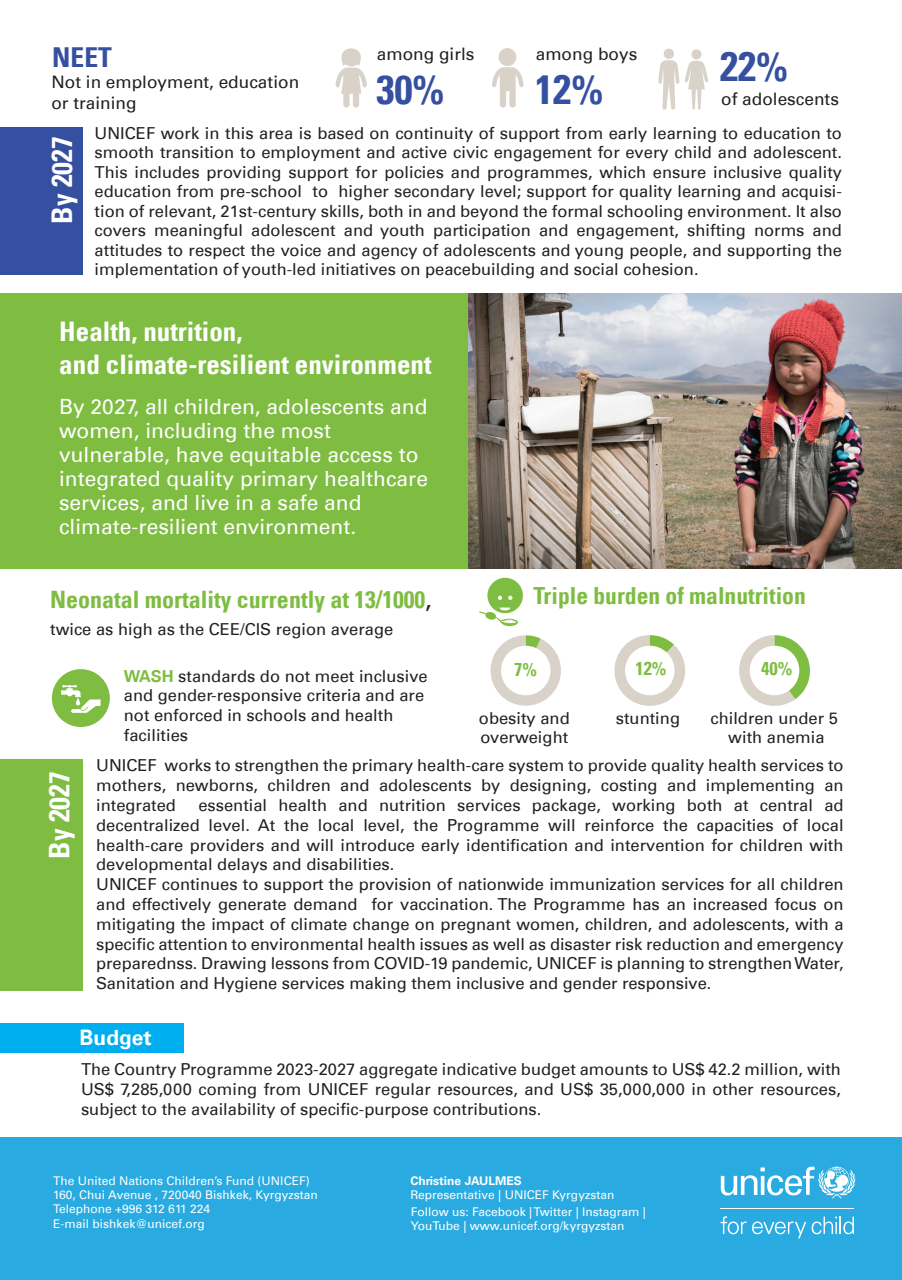
<style>
.page{position:relative;width:902px;height:1280px;background:#fff}
.page>*{position:absolute;margin:0;border:0;box-sizing:border-box;transform-origin:0 0}
.t1{font:40.65px "Univers LTCYR 67 Bold Cond";color:#354fa1}
.t2{font:28.5px "Univers LTCYR 67 Bold Cond";color:#fff}
.t3{font:27.45px "Univers LTCYR 67 Bold Cond";color:#354fa1}
.t4{font:27px/32.4px "Univers LTCYR 67 Bold Cond";color:#fff}
.t5{font:24px "Univers LTCYR 67 Bold Cond";color:#7ebd41}
.t6{font:23.55px "Univers LTCYR 67 Bold Cond";color:#7ebd41}
.t7{font:21px/24px "Univers LTCYR 55 Roman";color:#fff}
.t8{font:700 21px "Univers LTCYR 65";color:#fff}
.t9{font:18.6px "Univers LTCYR 67 Bold Cond";color:#7ebd41}
.t10{font:17.25px "Univers LTCYR 55 Roman";color:#231f20}
.t11{font:16.5px/19.8px "Univers LTCYR 55 Roman";color:#231f20;text-align:justify}
.t12{font:12px/14.4px "Univers LTCYR 55 Roman";color:#fff}
.t13{font:700 12px "Univers LTCYR 65";color:#fff}
.s1{font-family:"Univers LTCYR 55 Roman";color:#231f20}
.s2{font-family:"Univers LTCYR 65";font-weight:700;color:#7ebd41}
</style>
<div class="page">
<div style="left:0;top:1137px;width:901px;height:143px;background:#29abe2"></div>
<div style="left:0;top:759px;width:82px;height:232px;background:#7ebd41"></div>
<div style="left:0;top:127px;width:82px;height:148px;background:#354fa1"></div>
<div style="left:498px;top:48px;width:18px;height:18px;background:#d9d2c9;border-radius:50%"></div>
<svg style="left:492px;top:67px;width:31px;height:41px"></svg>
<svg style="left:335px;top:48px;width:32px;height:60px"></svg>
<div style="left:0;top:293px;width:901px;height:276px;background:#7ebd41"></div>
<svg style="left:658px;top:49px;width:50px;height:61px"></svg>
<div style="left:52px;top:669px;width:58px;height:58px;background:#7ebd41;border-radius:50%"></div>
<svg style="left:61px;top:685px;width:40px;height:28px"></svg>
<svg style="left:479px;top:578px;width:44px;height:48px"></svg>
<svg style="left:490px;top:635px;width:71px;height:71px"></svg>
<svg style="left:614px;top:635px;width:71px;height:71px"></svg>
<svg style="left:739px;top:635px;width:70px;height:71px"></svg>
<div style="left:501px;top:646px;width:49px;height:49px;background:#fff;border-radius:50%"></div>
<div style="left:625px;top:646px;width:49px;height:49px;background:#fff;border-radius:50%"></div>
<div style="left:749px;top:646px;width:50px;height:49px;background:#fff;border-radius:50%"></div>
<img style="left:468px;top:293px;width:433px;height:276px">
<svg style="left:720px;top:1166px;width:135px;height:32px"></svg>
<hr style="left:720px;top:1208px;width:133px;height:1px;background:#fff">
<svg style="left:720px;top:1216px;width:26px;height:18px"></svg>
<svg style="left:752px;top:1216px;width:102px;height:22px"></svg>
<div style="left:0;top:1023px;width:183px;height:30px;background:#00aeef"></div>
<h3 class="t3" style="left:52px;top:40px;width:61px">NEET</h3>
<h1 class="t1" style="left:720px;top:42px;width:69px">22%</h1>
<p class="t10" style="left:51px;top:91px;width:87px">or training</p>
<p class="t10" style="left:721px;top:87px;width:119px">of adolescents</p>
<p class="t10" style="left:535px;top:42px;width:103px">among boys</p>
<p class="t10" style="left:377px;top:42px;width:99px">among girls</p>
<p class="t10" style="left:51px;top:70px;width:249px">Not in employment, education</p>
<h1 class="t1" style="left:376px;top:65px;width:69px">30%</h1>
<h1 class="t1" style="left:535px;top:65px;width:69px">12%</h1>
<h2 class="t2" style="left:44px;top:224px;width:89px;rotate:-90deg">By 2027</h2>
<p class="t11" style="left:95px;top:122px;width:748px">UNICEF work in this area is based on continuity of support from early learning to education to smooth transition to employment and active civic engagement for every child and adolescent.<br>This includes providing support for policies and programmes, which ensure inclusive quality education from pre-school to higher secondary level; support for quality learning and acquisi&shy;tion of relevant, 21st-century skills, both in and beyond the formal schooling environment. It also covers meaningful adolescent and youth participation and engagement, shifting norms and attitudes to respect the voice and agency of adolescents and young people, and supporting the implementation of youth-led initiatives on peacebuilding and social cohesion.</p>
<h3 class="t4" style="left:59px;top:315px;width:373px">Health, nutrition,<br>and climate-resilient environment</h3>
<p class="t7" style="left:59px;top:394px;width:370px">By 2027, all children, adolescents and women, including the most vulnerable, have equitable access to integrated quality primary healthcare services, and live in a safe and climate-resilient environment.</p>
<h3 class="t5" style="left:50px;top:585px;width:383px">Neonatal mortality currently at 13/1000<span class="s1">,</span></h3>
<p class="t11" style="left:50px;top:618px;width:344px">twice as high as the CEE/CIS region average</p>
<p class="t11" style="left:124px;top:665px;width:305px;text-align:left"><span class="s2">WASH</span> standards do not meet inclusive and gender-responsive criteria and are not enforced in schools and health facilities</p>
<h3 class="t6" style="left:533px;top:581px;width:274px">Triple burden of malnutrition</h3>
<p class="t9" style="left:514px;top:658px;width:24px">7%</p>
<p class="t9" style="left:635px;top:657px;width:32px">12%</p>
<p class="t9" style="left:761px;top:657px;width:32px">40%</p>
<p class="t11" style="left:479px;top:707px;width:92px">obesity and overweight</p>
<p class="t11" style="left:615px;top:707px;width:66px">stunting</p>
<p class="t11" style="left:710px;top:707px;width:129px;text-align:center">children under 5 with anemia</p>
<h2 class="t2" style="left:42px;top:859px;width:89px;rotate:-90deg">By 2027</h2>
<p class="t11" style="left:96px;top:755px;width:748px">UNICEF works to strengthen the primary health-care system to provide quality health services to mothers, newborns, children and adolescents by designing, costing and implementing an integrated</p>
<p class="t11" style="left:96px;top:794px;width:748px;text-align:left;text-indent:102px">essential health and nutrition services package, working both at central ad decentralized level. At the local level, the Programme will reinforce the capacities of local health-care providers and will introduce early identification and intervention for children with developmental delays and disabilities.<br>UNICEF continues to support the provision of nationwide immunization services for all children and effectively generate demand for vaccination. The Programme has an increased focus on mitigating the impact of climate change on pregnant women, children, and adolescents, with a specific attention to environmental health issues as well as disaster risk reduction and emergency preparednss. Drawing lessons from COVID-19 pandemic, UNICEF is planning to strengthen Water, Sanitation and Hygiene services making them inclusive and gender responsive.</p>
<p class="t8" style="left:80px;top:1022px;width:73px">Budget</p>
<p class="t11" style="left:81px;top:1059px;width:761px">The Country Programme 2023-2027 aggregate indicative budget amounts to US$ 42.2 million, with US$ 7,285,000 coming from UNICEF regular resources, and US$ 35,000,000 in other resources, subject to the availability of specific-purpose contributions.</p>
<p class="t12" style="left:53px;top:1173px;width:266px">The United Nations Children’s Fund (UNICEF)<br>160, Chui Avenue , 720040 Bishkek, Kyrgyzstan Telephone +996 312 611 224<br>E-mail bishkek@unicef.org</p>
<p class="t13" style="left:410px;top:1172px;width:113px">Christine JAULMES</p>
<p class="t12" style="left:410px;top:1187px;width:205px">Representative | UNICEF Kyrgyzstan</p>
<p class="t12" style="left:411px;top:1204px;width:236px">Follow us: Facebook | Twitter | Instagram |<br>YouTube | www.unicef.org/kyrgyzstan</p>
</div>
